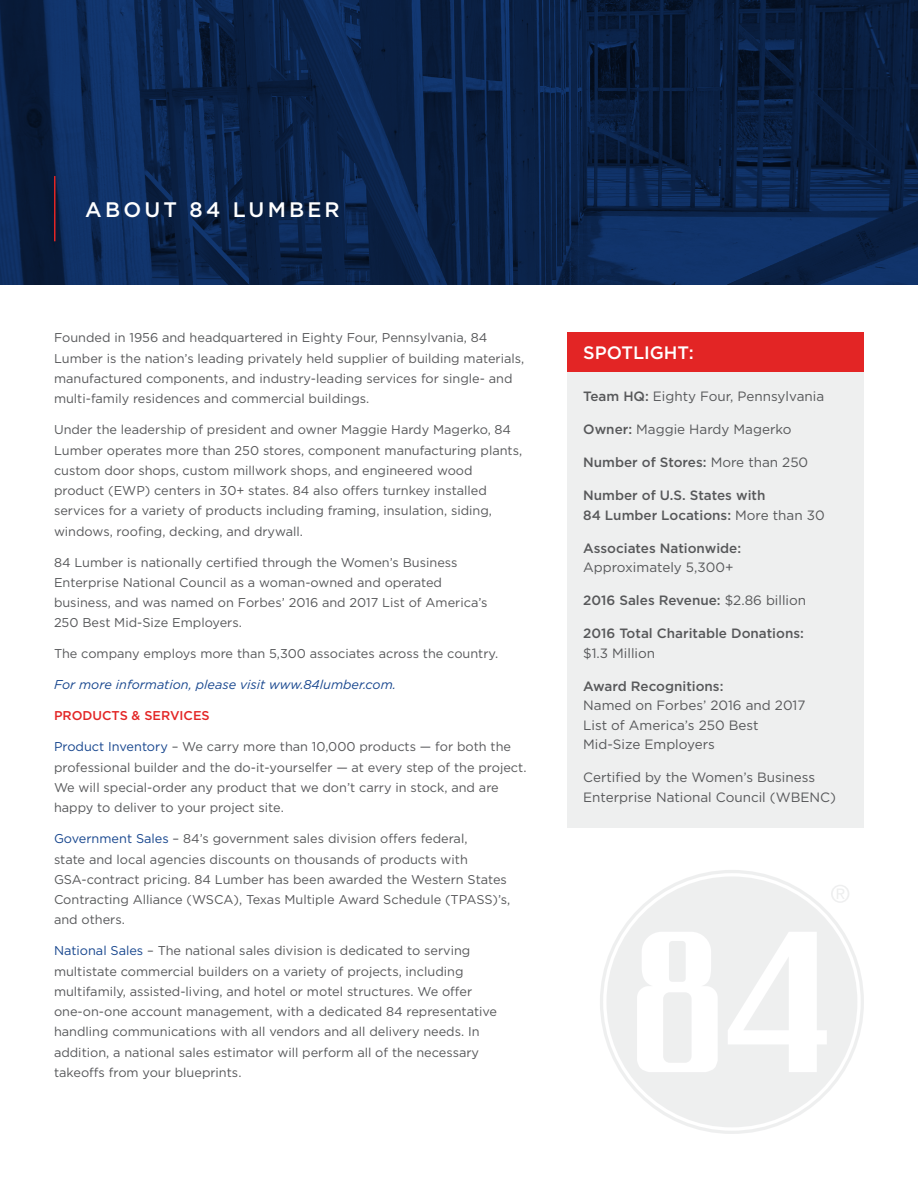
<style>
.page{position:relative;width:918px;height:1188px;background:#fff}
.page>*{position:absolute;margin:0;border:0;box-sizing:border-box;transform-origin:0 0}
.t1{font:500 21px "Gotham";letter-spacing:.15em;color:#fff}
.t2{font:500 18px "Gotham";color:#fff}
.t3{font:13.5px/19.5px "Gotham";color:#57585a}
.t4{font:500 13.5px/19.5px "Gotham";color:#57585a}
.t5{font:12.75px/20.2px "Gotham";color:#57585a}
.t6{font:italic 12.75px "Gotham";color:#17468e}
.t7{font:500 12.75px "Gotham";color:#e32525}
.s1{color:#17468e}
.s2{font-weight:500}
.s3{font-weight:400}
</style>
<div class="page">
<svg style="left:0;top:0;width:918px;height:284px;background:#0b244b"></svg>
<hr style="left:54px;top:176px;width:2px;height:65px;background:#e32525">
<div style="left:567px;top:372px;width:297px;height:456px;background:#eeefef"></div>
<div style="left:567px;top:332px;width:297px;height:40px;background:#e32525"></div>
<div style="left:600px;top:870px;width:264px;height:264px;background:#eeefef;border-radius:50%"></div>
<div style="left:603px;top:873px;width:258px;height:258px;background:#fff;border-radius:50%"></div>
<div style="left:606px;top:876px;width:251px;height:251px;background:#eeefef;border-radius:50%"></div>
<svg style="left:728px;top:932px;width:99px;height:140px"></svg>
<svg style="left:637px;top:932px;width:81px;height:140px"></svg>
<svg style="left:831px;top:885px;width:18px;height:18px"></svg>
<h1 class="t1" style="left:85px;top:196px;width:256px">ABOUT 84 LUMBER</h1>
<p class="t5" style="left:54px;top:328px;width:472px">Founded in 1956 and headquartered in Eighty Four, Pennsylvania, 84<br>Lumber is the nation’s leading privately held supplier of building materials, manufactured components, and industry-leading services for single- and multi-family residences and commercial buildings.</p>
<p class="t5" style="left:54px;top:419px;width:470px">Under the leadership of president and owner Maggie Hardy Magerko, 84<br>Lumber operates more than 250 stores, component manufacturing plants, custom door shops, custom millwork shops, and engineered wood product (EWP) centers in 30+ states. 84 also offers turnkey installed services for a variety of products including framing, insulation, siding, windows, roofing, decking, and drywall.</p>
<p class="t5" style="left:54px;top:552px;width:435px">84 Lumber is nationally certified through the Women’s Business Enterprise National Council as a woman-owned and operated business, and was named on Forbes’ 2016 and 2017 List of America’s 250 Best Mid-Size Employers.</p>
<p class="t5" style="left:54px;top:643px;width:446px">The company employs more than 5,300 associates across the country.</p>
<p class="t6" style="left:54px;top:677px;width:344px">For more information, please visit www.84lumber.com.</p>
<p class="t7" style="left:54px;top:708px;width:157px">PRODUCTS &amp; SERVICES</p>
<p class="t5" style="left:54px;top:737px;width:474px"><span class="s1">Product Inventory</span> – We carry more than 10,000 products — for both the professional builder and the do-it-yourselfer — at every step of the project.<br>We will special-order any product that we don’t carry in stock, and are happy to deliver to your project site.</p>
<p class="t5" style="left:54px;top:828px;width:458px"><span class="s1">Government Sales</span> – 84’s government sales division offers federal,<br>state and local agencies discounts on thousands of products with GSA-contract pricing. 84 Lumber has been awarded the Western States Contracting Alliance (WSCA), Texas Multiple Award Schedule (TPASS)’s, and others.</p>
<p class="t5" style="left:54px;top:940px;width:445px"><span class="s1">National Sales</span> – The national sales division is dedicated to serving multistate commercial builders on a variety of projects, including multifamily, assisted-living, and hotel or motel structures. We offer one-on-one account management, with a dedicated 84 representative handling communications with all vendors and all delivery needs. In addition, a national sales estimator will perform all of the necessary takeoffs from your blueprints.</p>
<h2 class="t2" style="left:583px;top:340px;width:112px">SPOTLIGHT:</h2>
<p class="t3" style="left:583px;top:386px;width:243px"><span class="s2">Team HQ:</span> Eighty Four, Pennsylvania</p>
<p class="t3" style="left:583px;top:419px;width:210px"><span class="s2">Owner:</span> Maggie Hardy Magerko</p>
<p class="t4" style="left:583px;top:452px;width:227px">Number of Stores: <span class="s3">More than 250</span></p>
<p class="t4" style="left:583px;top:485px;width:243px">Number of U.S. States with<br>84 Lumber Locations: <span class="s3">More than 30</span></p>
<p class="t4" style="left:583px;top:538px;width:160px">Associates Nationwide:</p>
<p class="t3" style="left:583px;top:557px;width:152px">Approximately 5,300+</p>
<p class="t4" style="left:583px;top:590px;width:225px">2016 Sales Revenue: <span class="s3">$2.86 billion</span></p>
<p class="t4" style="left:583px;top:623px;width:222px">2016 Total Charitable Donations:</p>
<p class="t3" style="left:583px;top:643px;width:74px">$1.3 Million</p>
<p class="t4" style="left:583px;top:676px;width:142px">Award Recognitions:</p>
<p class="t3" style="left:583px;top:695px;width:224px">Named on Forbes’ 2016 and 2017<br>List of America’s 250 Best<br>Mid-Size Employers</p>
<p class="t3" style="left:583px;top:767px;width:254px">Certified by the Women’s Business<br>Enterprise National Council (WBENC)</p>
</div>
